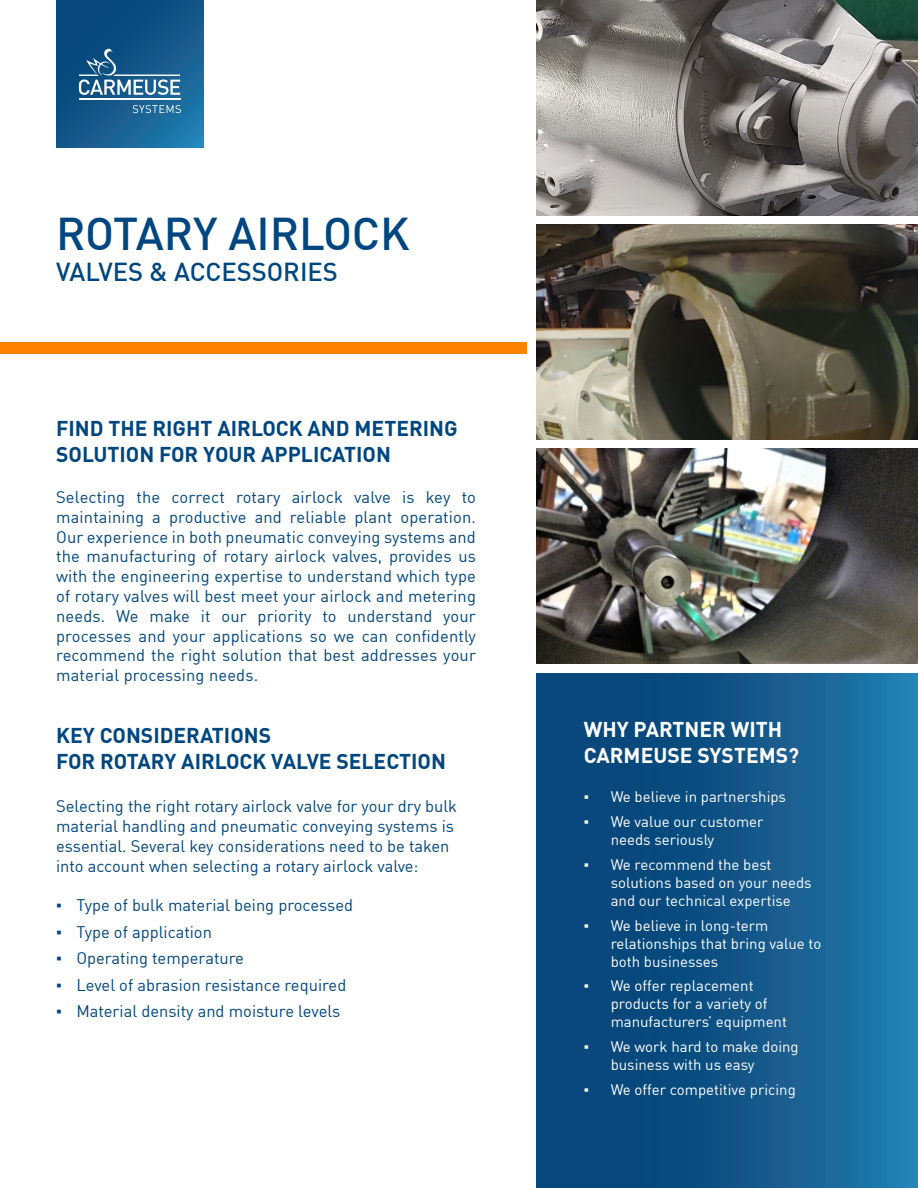
<style>
.page{position:relative;width:918px;height:1188px;background:#fff}
.page>*{position:absolute;margin:0;border:0;box-sizing:border-box;transform-origin:0 0}
.t1{font:500 45px "DIN Offc";letter-spacing:-.005em;color:#004680}
.t2{font:500 25.5px "DIN Offc";color:#004680}
.t3{font:700 21px/25.2px "DIN Offc";color:#004680}
.t4{font:700 21px/25.2px "DIN Offc";color:#fff}
.t5{font:16.5px/19.8px "DIN Offc";color:#004680}
.t6{font:15px/18px "DIN Offc";color:#fff}
.s1{font-family:"Arial"}
</style>
<div class="page">
<div style="left:537px;top:673px;width:381px;height:515px;background:linear-gradient(to right,#033b6f,#2178aa)"></div>
<img style="left:537px;top:225px;width:381px;height:214px">
<img style="left:537px;top:448px;width:381px;height:215px">
<img style="left:537px;top:0;width:381px;height:216px">
<div style="left:0;top:342px;width:527px;height:12px;background:#ff8200"></div>
<svg style="left:56px;top:0;width:148px;height:148px"></svg>
<svg style="left:79px;top:49px;width:101px;height:46px"></svg>
<hr style="left:79px;top:98px;width:101px;height:2px;background:#fff">
<svg style="left:133px;top:105px;width:48px;height:8px"></svg>
<p class="t1" style="left:56px;top:205px;width:355px">ROTARY AIRLOCK</p>
<p class="t2" style="left:56px;top:255px;width:283px">VALVES &amp; ACCESSORIES</p>
<p class="t3" style="left:56px;top:415px;width:403px">FIND THE RIGHT AIRLOCK AND METERING<br>SOLUTION FOR YOUR APPLICATION</p>
<p class="t5" style="left:56px;top:487px;width:421px;text-align:justify">Selecting the correct rotary airlock valve is key to maintaining a productive and reliable plant operation.<br>Our experience in both pneumatic conveying systems and the manufacturing of rotary airlock valves, provides us with the engineering expertise to understand which type of rotary valves will best meet your airlock and metering needs. We make it our priority to understand your processes and your applications so we can confidently recommend the right solution that best addresses your material processing needs.</p>
<p class="t3" style="left:56px;top:722px;width:217px">KEY CONSIDERATIONS</p>
<p class="t3" style="left:56px;top:748px;width:391px">FOR ROTARY AIRLOCK VALVE SELECTION</p>
<p class="t5" style="left:56px;top:796px;width:403px">Selecting the right rotary airlock valve for your dry bulk material handling and pneumatic conveying systems is essential. Several key considerations need to be taken into account when selecting a rotary airlock valve:</p>
<p class="t5" style="left:56px;top:895px;width:299px"><span class="s1">▪</span> Type of bulk material being processed</p>
<p class="t5" style="left:56px;top:922px;width:157px"><span class="s1">▪</span> Type of application</p>
<p class="t5" style="left:56px;top:948px;width:189px"><span class="s1">▪</span> Operating temperature</p>
<p class="t5" style="left:56px;top:975px;width:292px"><span class="s1">▪</span> Level of abrasion resistance required</p>
<p class="t5" style="left:56px;top:1001px;width:286px"><span class="s1">▪</span> Material density and moisture levels</p>
<p class="t4" style="left:584px;top:716px;width:217px">WHY PARTNER WITH<br>CARMEUSE SYSTEMS?</p>
<p class="t6" style="left:584px;top:788px;width:204px"><span class="s1">▪</span> We believe in partnerships</p>
<p class="t6" style="left:611px;top:812px;width:154px;text-indent:-27px"><span class="s1">▪</span> We value our customer needs seriously</p>
<p class="t6" style="left:611px;top:855px;width:202px;text-indent:-27px"><span class="s1">▪</span> We recommend the best solutions based on your needs and our technical expertise</p>
<p class="t6" style="left:611px;top:916px;width:212px;text-indent:-27px"><span class="s1">▪</span> We believe in long-term relationships that bring value to both businesses</p>
<p class="t6" style="left:611px;top:977px;width:178px;text-indent:-27px"><span class="s1">▪</span> We offer replacement products for a variety of manufacturers’ equipment</p>
<p class="t6" style="left:611px;top:1037px;width:190px;text-indent:-27px"><span class="s1">▪</span> We work hard to make doing business with us easy</p>
<p class="t6" style="left:584px;top:1080px;width:214px"><span class="s1">▪</span> We offer competitive pricing</p>
</div>
